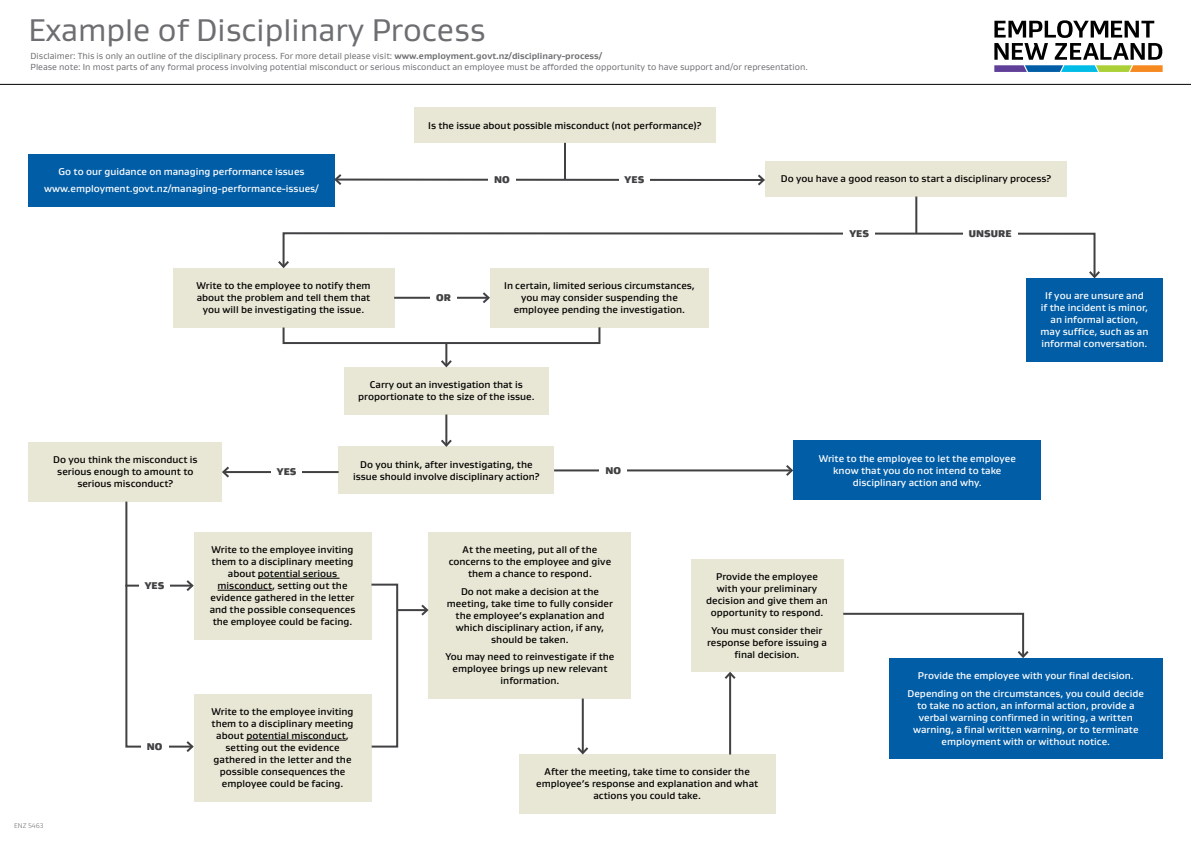
<style>
.page{position:relative;width:1191px;height:842px;background:#fff}
.page>*{position:absolute;margin:0;border:0;box-sizing:border-box;transform-origin:0 0}
.t1{font:32px "Gustan";color:#6d6e71}
.t2{font:500 10px/12px "Gustan";color:#000;text-align:center}
.t3{font:500 10px/12px "Gustan";color:#fff;text-align:center}
.t4{font:900 10px "Gustan";letter-spacing:.01em;color:#414042}
.t5{font:9px/12px "Gustan";color:#6d6e71}
.t6{font:300 7px "Gustan";color:#6d6e71}
.s1{font-weight:700}
</style>
<div class="page">
<hr style="left:0;top:84px;width:1191px;height:1px;background:#000">
<svg style="left:994px;top:20px;width:168px;height:52px"></svg>
<div style="left:414px;top:108px;width:302px;height:35px;background:#e8e6d4"></div>
<div style="left:173px;top:268px;width:221px;height:59px;background:#e8e6d4"></div>
<div style="left:344px;top:367px;width:205px;height:47px;background:#e8e6d4"></div>
<div style="left:339px;top:447px;width:215px;height:47px;background:#e8e6d4"></div>
<div style="left:29px;top:442px;width:193px;height:60px;background:#e8e6d4"></div>
<div style="left:194px;top:532px;width:177px;height:107px;background:#e8e6d4"></div>
<hr style="left:258px;top:578px;width:81px;height:1px;background:#000">
<hr style="left:218px;top:590px;width:54px;height:1px;background:#000">
<div style="left:428px;top:532px;width:203px;height:166px;background:#e8e6d4"></div>
<div style="left:519px;top:754px;width:256px;height:60px;background:#e8e6d4"></div>
<div style="left:690px;top:559px;width:153px;height:113px;background:#e8e6d4"></div>
<div style="left:194px;top:694px;width:177px;height:107px;background:#e8e6d4"></div>
<hr style="left:246px;top:740px;width:100px;height:1px;background:#000">
<div style="left:490px;top:268px;width:219px;height:59px;background:#e8e6d4"></div>
<div style="left:765px;top:161px;width:302px;height:36px;background:#e8e6d4"></div>
<div style="left:28px;top:154px;width:307px;height:52px;background:#005da6"></div>
<div style="left:1026px;top:278px;width:136px;height:83px;background:#005da6"></div>
<div style="left:889px;top:658px;width:273px;height:101px;background:#005da6"></div>
<div style="left:793px;top:441px;width:248px;height:59px;background:#005da6"></div>
<svg style="left:334px;top:174px;width:431px;height:12px"></svg>
<svg style="left:278px;top:231px;width:822px;height:49px"></svg>
<hr style="left:564px;top:143px;width:2px;height:37px;background:#414042">
<hr style="left:915px;top:197px;width:2px;height:36px;background:#414042">
<div style="left:488px;top:170px;width:27px;height:19px;background:#fff"></div>
<div style="left:843px;top:225px;width:32px;height:18px;background:#fff"></div>
<div style="left:619px;top:171px;width:31px;height:18px;background:#fff"></div>
<div style="left:963px;top:225px;width:54px;height:18px;background:#fff"></div>
<hr style="left:394px;top:297px;width:94px;height:2px;background:#414042">
<svg style="left:480px;top:292px;width:10px;height:11px"></svg>
<div style="left:430px;top:289px;width:26px;height:18px;background:#fff"></div>
<hr style="left:445px;top:343px;width:2px;height:23px;background:#414042">
<svg style="left:441px;top:358px;width:11px;height:10px"></svg>
<hr style="left:445px;top:414px;width:2px;height:31px;background:#414042">
<svg style="left:439px;top:437px;width:15px;height:10px"></svg>
<div style="left:282px;top:326px;width:318px;height:18px;border:2px solid #414042"></div>
<hr style="left:554px;top:469px;width:238px;height:2px;background:#414042">
<svg style="left:784px;top:465px;width:9px;height:11px"></svg>
<hr style="left:223px;top:471px;width:116px;height:2px;background:#414042">
<svg style="left:222px;top:466px;width:9px;height:12px"></svg>
<div style="left:600px;top:461px;width:27px;height:18px;background:#fff"></div>
<div style="left:271px;top:463px;width:31px;height:18px;background:#fff"></div>
<svg style="left:125px;top:501px;width:70px;height:251px"></svg>
<div style="left:141px;top:737px;width:27px;height:19px;background:#fff"></div>
<div style="left:139px;top:577px;width:31px;height:18px;background:#fff"></div>
<hr style="left:397px;top:609px;width:30px;height:2px;background:#414042">
<svg style="left:419px;top:604px;width:10px;height:12px"></svg>
<hr style="left:582px;top:698px;width:2px;height:55px;background:#414042">
<svg style="left:577px;top:745px;width:12px;height:10px"></svg>
<hr style="left:729px;top:673px;width:2px;height:81px;background:#414042">
<svg style="left:724px;top:671px;width:12px;height:10px"></svg>
<div style="left:370px;top:584px;width:28px;height:163px;border:2px solid #414042"></div>
<svg style="left:843px;top:612px;width:186px;height:48px"></svg>
<h1 class="t1" style="left:28px;top:9px;width:459px">Example of Disciplinary Process</h1>
<p class="t5" style="left:31px;top:49px;width:778px">Disclaimer: This is only an outline of the disciplinary process. For more detail please visit: <span class="s1">www.employment.govt.nz/disciplinary-process/<br></span>Please note: In most parts of any formal process involving potential misconduct or serious misconduct an employee must be afforded the opportunity to have support and/or representation.</p>
<p class="t3" style="left:44px;top:162px;width:276px;line-height:17.7px">Go to our guidance on managing performance issues www.employment.govt.nz/managing-performance-issues/</p>
<p class="t2" style="left:197px;top:279px;width:175px">Write to the employee to notify them about the problem and tell them that you will be investigating the issue.</p>
<p class="t2" style="left:428px;top:119px;width:275px">Is the issue about possible misconduct (not performance)?</p>
<p class="t4" style="left:436px;top:291px;width:16px">OR</p>
<p class="t4" style="left:494px;top:173px;width:17px">NO</p>
<p class="t4" style="left:624px;top:173px;width:21px">YES</p>
<p class="t2" style="left:504px;top:279px;width:192px">In certain, limited serious circumstances, you may consider suspending the employee pending the investigation.</p>
<p class="t2" style="left:53px;top:454px;width:146px">Do you think the misconduct is serious enough to amount to serious misconduct?</p>
<p class="t2" style="left:358px;top:379px;width:178px">Carry out an investigation that is proportionate to the size of the issue.</p>
<p class="t2" style="left:353px;top:458px;width:188px">Do you think, after investigating, the issue should involve disciplinary action?</p>
<p class="t4" style="left:277px;top:465px;width:21px">YES</p>
<p class="t4" style="left:605px;top:464px;width:17px">NO</p>
<p class="t2" style="left:781px;top:173px;width:272px">Do you have a good reason to start a disciplinary process?</p>
<p class="t4" style="left:849px;top:227px;width:21px">YES</p>
<p class="t4" style="left:968px;top:227px;width:44px">UNSURE</p>
<p class="t3" style="left:1040px;top:290px;width:109px">If you are unsure and<br>if the incident is minor, an informal action, may suffice, such as an informal conversation.</p>
<p class="t3" style="left:818px;top:452px;width:199px">Write to the employee to let the employee know that you do not intend to take disciplinary action and why.</p>
<p class="t6" style="left:14px;top:821px;width:31px">ENZ 5463</p>
<p class="t4" style="left:145px;top:579px;width:21px">YES</p>
<p class="t4" style="left:147px;top:740px;width:17px">NO</p>
<p class="t2" style="left:210px;top:543px;width:147px">Write to the employee inviting them to a disciplinary meeting about potential serious misconduct, setting out the evidence gathered in the letter and the possible consequences the employee could be facing.</p>
<p class="t2" style="left:449px;top:543px;width:164px">At the meeting, put all of the concerns to the employee and give them a chance to respond.</p>
<p class="t2" style="left:447px;top:585px;width:167px">Do not make a decision at the meeting, take time to fully consider the employee’s explanation and which disciplinary action, if any, should be taken.</p>
<p class="t2" style="left:445px;top:651px;width:170px">You may need to reinvestigate if the employee brings up new relevant information.</p>
<p class="t2" style="left:706px;top:570px;width:123px">Provide the employee with your preliminary decision and give them an opportunity to respond.</p>
<p class="t2" style="left:707px;top:624px;width:121px">You must consider their response before issuing a final decision.</p>
<p class="t2" style="left:212px;top:705px;width:143px">Write to the employee inviting them to a disciplinary meeting about potential misconduct, setting out the evidence gathered in the letter and the possible consequences the employee could be facing.</p>
<p class="t2" style="left:536px;top:766px;width:223px">After the meeting, take time to consider the employee’s response and explanation and what actions you could take.</p>
<p class="t3" style="left:907px;top:666px;width:238px;line-height:17.7px">Provide the employee with your final decision.<br>Depending on the circumstances, you could decide</p>
<p class="t3" style="left:913px;top:699px;width:227px">to take no action, an informal action, provide a verbal warning confirmed in writing, a written warning, a final written warning, or to terminate employment with or without notice.</p>
</div>
